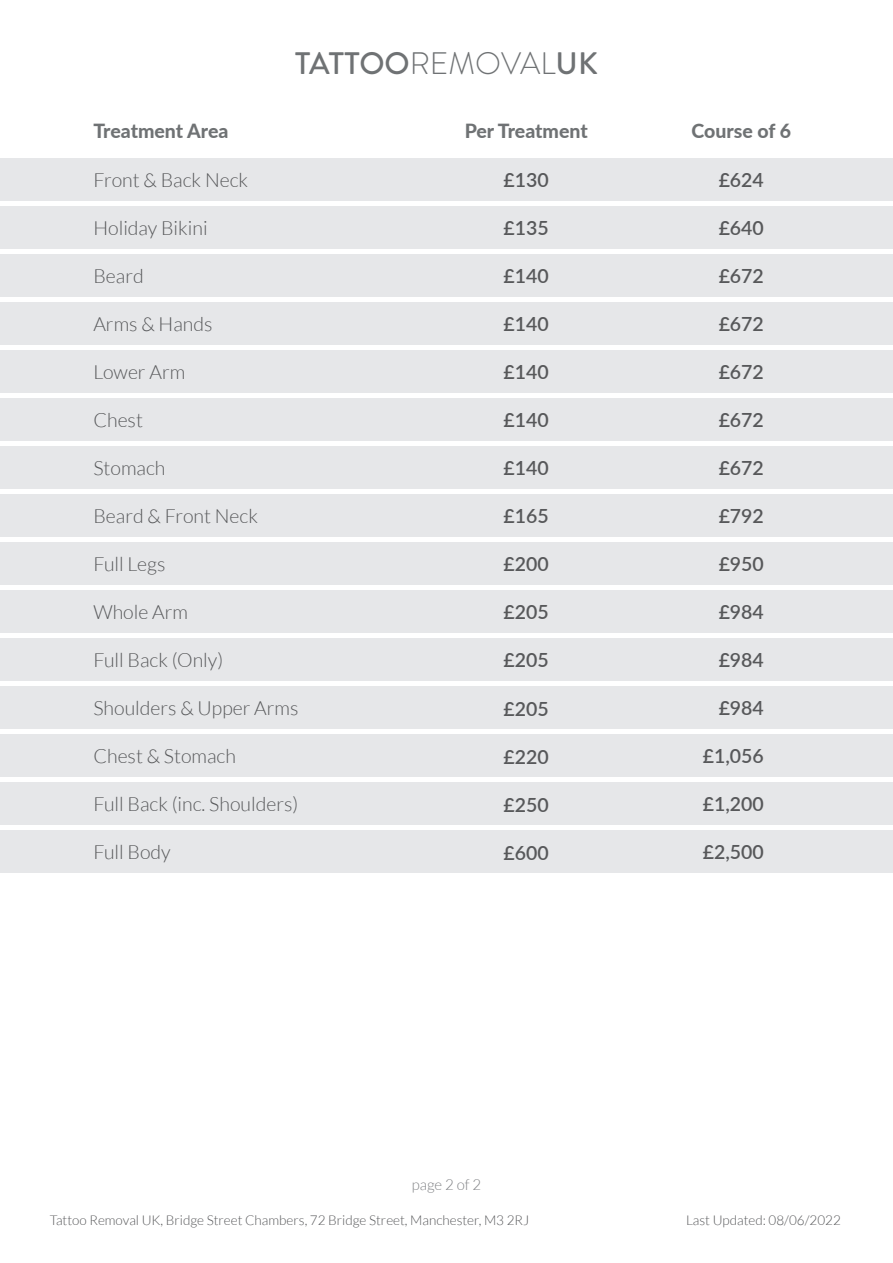
<style>
.page{position:relative;width:893px;height:1263px;background:#fff}
.page>*{position:absolute;margin:0;border:0;box-sizing:border-box;transform-origin:0 0}
.t1{font:500 31.05px "Brandon Grotesque";letter-spacing:-.005em;color:#6f7274}
.t2{font:300 19.5px "Lato";color:#57585a}
.t3{font:600 19.5px "Lato";color:#57585a}
.t4{font:800 19.5px "Lato";color:#6f7274}
.t5{font:300 15px "Lato";color:#808285}
.t6{font:300 13.5px "Lato";color:#57585a}
.s1{font-weight:300}
</style>
<div class="page">
<div style="left:0;top:302px;width:893px;height:42px;background:#e6e7e9"></div>
<div style="left:0;top:350px;width:893px;height:42px;background:#e6e7e9"></div>
<div style="left:0;top:398px;width:893px;height:42px;background:#e6e7e9"></div>
<div style="left:0;top:446px;width:893px;height:42px;background:#e6e7e9"></div>
<div style="left:0;top:494px;width:893px;height:42px;background:#e6e7e9"></div>
<div style="left:0;top:542px;width:893px;height:42px;background:#e6e7e9"></div>
<div style="left:0;top:590px;width:893px;height:42px;background:#e6e7e9"></div>
<div style="left:0;top:638px;width:893px;height:42px;background:#e6e7e9"></div>
<div style="left:0;top:686px;width:893px;height:42px;background:#e6e7e9"></div>
<div style="left:0;top:734px;width:893px;height:42px;background:#e6e7e9"></div>
<div style="left:0;top:782px;width:893px;height:42px;background:#e6e7e9"></div>
<div style="left:0;top:830px;width:893px;height:42px;background:#e6e7e9"></div>
<div style="left:0;top:254px;width:893px;height:42px;background:#e6e7e9"></div>
<div style="left:0;top:206px;width:893px;height:42px;background:#e6e7e9"></div>
<div style="left:0;top:158px;width:893px;height:42px;background:#e6e7e9"></div>
<h1 class="t1" style="left:295px;top:42px;width:304px">TATTOO<span class="s1">REMOVAL</span>UK</h1>
<p class="t4" style="left:93px;top:116px;width:136px">Treatment Area</p>
<p class="t4" style="left:465px;top:116px;width:125px">Per Treatment</p>
<p class="t4" style="left:691px;top:116px;width:101px">Course of 6</p>
<p class="t3" style="left:504px;top:166px;width:47px">£130</p>
<p class="t3" style="left:504px;top:214px;width:47px">£135</p>
<p class="t3" style="left:504px;top:262px;width:47px">£140</p>
<p class="t3" style="left:504px;top:310px;width:47px">£140</p>
<p class="t3" style="left:504px;top:358px;width:47px">£140</p>
<p class="t3" style="left:504px;top:406px;width:47px">£140</p>
<p class="t3" style="left:504px;top:454px;width:47px">£140</p>
<p class="t3" style="left:504px;top:502px;width:47px">£165</p>
<p class="t3" style="left:504px;top:550px;width:47px">£200</p>
<p class="t3" style="left:504px;top:598px;width:47px">£205</p>
<p class="t3" style="left:504px;top:646px;width:47px">£205</p>
<p class="t3" style="left:504px;top:694px;width:47px">£205</p>
<p class="t3" style="left:504px;top:742px;width:47px">£220</p>
<p class="t3" style="left:504px;top:790px;width:47px">£250</p>
<p class="t3" style="left:504px;top:838px;width:47px">£600</p>
<p class="t2" style="left:93px;top:170px;width:156px">Front &amp; Back Neck</p>
<p class="t2" style="left:93px;top:218px;width:116px">Holiday Bikini</p>
<p class="t2" style="left:93px;top:266px;width:52px">Beard</p>
<p class="t2" style="left:93px;top:314px;width:120px">Arms &amp; Hands</p>
<p class="t2" style="left:93px;top:362px;width:93px">Lower Arm</p>
<p class="t2" style="left:93px;top:410px;width:51px">Chest</p>
<p class="t2" style="left:93px;top:458px;width:74px">Stomach</p>
<p class="t2" style="left:93px;top:506px;width:166px">Beard &amp; Front Neck</p>
<p class="t2" style="left:93px;top:554px;width:73px">Full Legs</p>
<p class="t2" style="left:93px;top:602px;width:96px">Whole Arm</p>
<p class="t2" style="left:93px;top:650px;width:131px">Full Back (Only)</p>
<p class="t2" style="left:93px;top:698px;width:207px">Shoulders &amp; Upper Arms</p>
<p class="t2" style="left:93px;top:746px;width:144px">Chest &amp; Stomach</p>
<p class="t2" style="left:93px;top:794px;width:206px">Full Back (inc. Shoulders)</p>
<p class="t2" style="left:93px;top:842px;width:79px">Full Body</p>
<p class="t3" style="left:719px;top:166px;width:47px">£624</p>
<p class="t3" style="left:719px;top:214px;width:47px">£640</p>
<p class="t3" style="left:719px;top:262px;width:47px">£672</p>
<p class="t3" style="left:719px;top:310px;width:47px">£672</p>
<p class="t3" style="left:719px;top:358px;width:47px">£672</p>
<p class="t3" style="left:719px;top:406px;width:47px">£672</p>
<p class="t3" style="left:719px;top:454px;width:47px">£672</p>
<p class="t3" style="left:719px;top:502px;width:47px">£792</p>
<p class="t3" style="left:719px;top:550px;width:47px">£950</p>
<p class="t3" style="left:719px;top:598px;width:47px">£984</p>
<p class="t3" style="left:719px;top:646px;width:47px">£984</p>
<p class="t3" style="left:719px;top:694px;width:47px">£984</p>
<p class="t3" style="left:703px;top:742px;width:63px">£1,056</p>
<p class="t3" style="left:703px;top:790px;width:63px">£1,200</p>
<p class="t3" style="left:703px;top:838px;width:63px">£2,500</p>
<p class="t5" style="left:412px;top:1176px;width:71px">page 2 of 2</p>
<p class="t6" style="left:50px;top:1213px;width:481px">Tattoo Removal UK, Bridge Street Chambers, 72 Bridge Street, Manchester, M3 2RJ</p>
<p class="t6" style="left:686px;top:1213px;width:156px">Last Updated: 08/06/2022</p>
</div>
